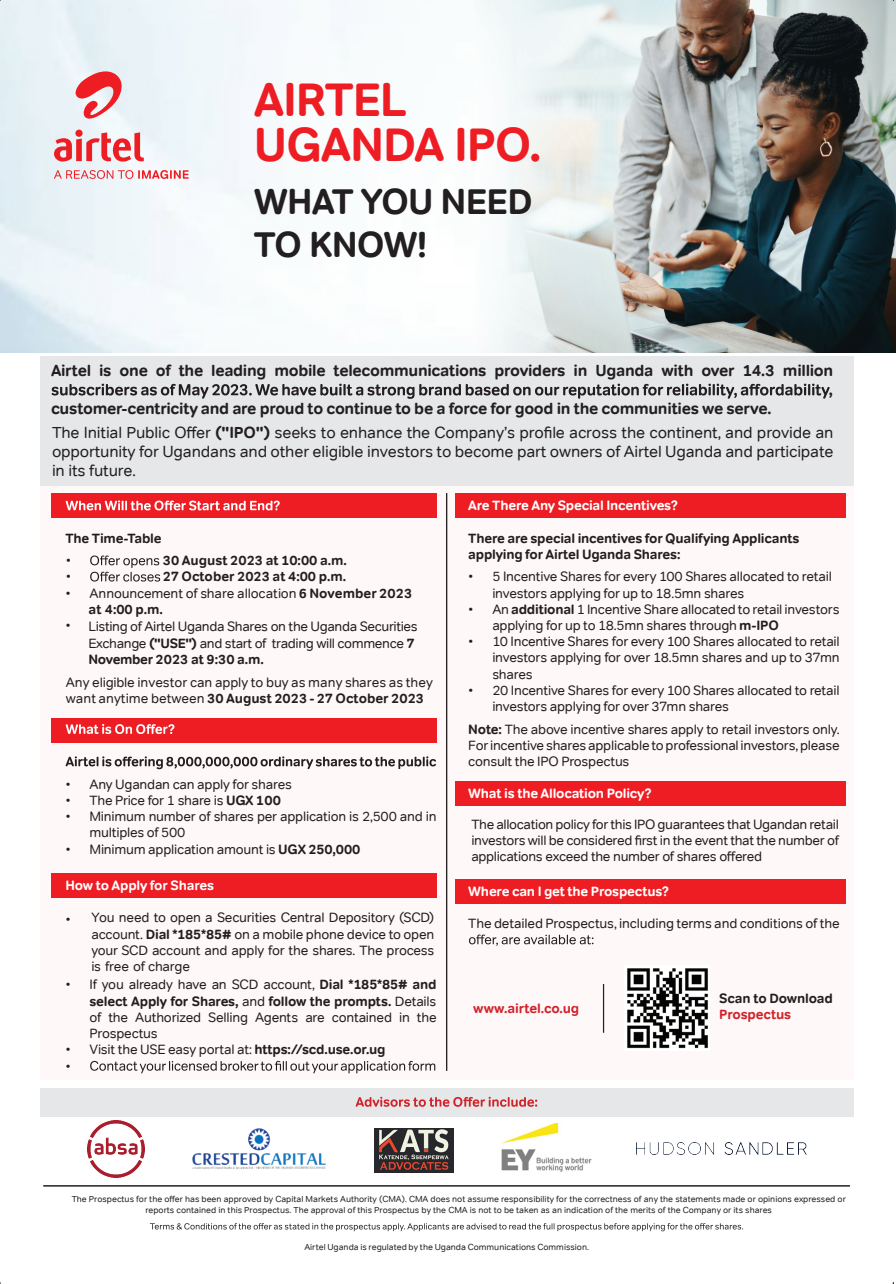
<style>
.page{position:relative;width:896px;height:1284px;background:#fff}
.page>*{position:absolute;margin:0;border:0;box-sizing:border-box;transform-origin:0 0}
.t1{font:700 47.25px/44.8px "Tondo Corp";letter-spacing:-.025em;color:#ee1d23}
.t2{font:700 35.85px/43px "Tondo Corp";letter-spacing:-.025em;color:#231f20}
.t3{font:16.05px/19.2px "Tondo Corp";letter-spacing:-.01em;color:#231f20;text-align:justify}
.t4{font:700 16.05px "Tondo Corp";letter-spacing:-.02em;color:#231f20}
.t5{font:13.5px/16.2px "Tondo Corp";letter-spacing:-.02em;color:#231f20}
.t6{font:700 13.5px/16.2px "Tondo Corp";letter-spacing:-.015em;color:#231f20}
.t7{font:700 13.5px "Tondo Corp";letter-spacing:-.015em;color:#fff}
.t8{font:13.5px/16.2px "Tondo Corp";color:#231f20}
.t9{font:700 13.5px "Tondo Corp";letter-spacing:-.01em;color:#d1232a}
.t10{font:8.7px/10.4px "Tondo Corp";color:#231f20;text-align:center}
.s1{font-weight:700}
.s2{font-style:inherit}
</style>
<div class="page">
<img style="left:475px;top:0;width:421px;height:353px">
<div style="left:40px;top:482px;width:813px;height:597px;background:#fef8f8"></div>
<div style="left:40px;top:1088px;width:813px;height:28px;background:#e6e7e9"></div>
<div style="left:40px;top:356px;width:813px;height:129px;background:#e6e7e9"></div>
<div style="left:51px;top:493px;width:385px;height:24px;background:#ee1d23"></div>
<div style="left:51px;top:718px;width:385px;height:24px;background:#ee1d23"></div>
<div style="left:51px;top:873px;width:385px;height:24px;background:#ee1d23"></div>
<div style="left:455px;top:493px;width:391px;height:24px;background:#ee1d23"></div>
<div style="left:455px;top:781px;width:391px;height:24px;background:#ee1d23"></div>
<div style="left:455px;top:879px;width:391px;height:24px;background:#ee1d23"></div>
<svg style="left:356px;top:1096px;width:181px;height:10px"></svg>
<svg style="left:150px;top:1223px;width:593px;height:8px"></svg>
<svg style="left:66px;top:500px;width:214px;height:10px"></svg>
<svg style="left:90px;top:555px;width:70px;height:26px"></svg>
<svg style="left:66px;top:724px;width:108px;height:10px"></svg>
<svg style="left:66px;top:756px;width:370px;height:13px"></svg>
<svg style="left:90px;top:1061px;width:345px;height:12px"></svg>
<svg style="left:52px;top:383px;width:777px;height:16px"></svg>
<svg style="left:469px;top:934px;width:124px;height:11px"></svg>
<hr style="left:446px;top:493px;width:1px;height:577px;background:#231f20">
<hr style="left:43px;top:1185px;width:807px;height:1px;background:#231f20">
<img style="left:627px;top:968px;width:81px;height:81px">
<svg style="left:54px;top:170px;width:135px;height:9px"></svg>
<svg style="left:54px;top:130px;width:90px;height:32px"></svg>
<svg style="left:75px;top:71px;width:47px;height:48px"></svg>
<hr style="left:603px;top:984px;width:1px;height:48px;background:#231f20">
<img style="left:192px;top:1128px;width:134px;height:41px">
<img style="left:87px;top:1120px;width:57px;height:57px">
<img style="left:501px;top:1123px;width:91px;height:49px">
<img style="left:637px;top:1142px;width:169px;height:13px">
<img style="left:374px;top:1128px;width:79px;height:44px">
<h1 class="t1" style="left:254px;top:77px;width:289px">AIRTEL<br>UGANDA IPO.</h1>
<h2 class="t2" style="left:254px;top:180px;width:280px">WHAT YOU NEED<br>TO KNOW!</h2>
<p class="t4" style="left:51px;top:360px;width:784px">Airtel is one of the leading mobile telecommunications providers in Uganda with over 14.3 million</p>
<p class="t4" style="left:51px;top:399px;width:722px">customer-centricity and are proud to continue to be a force for good in the communities we serve.</p>
<p class="t4" style="left:828px;top:380px;width:6px">,</p>
<p class="t3" style="left:52px;top:423px;width:783px">The Initial Public Offer <span class="s1">("IPO")</span> seeks to enhance the Company’s profile across the continent, and provide an opportunity for Ugandans and other eligible investors to become part owners of Airtel Uganda and participate in its future.</p>
<p class="t6" style="left:65px;top:530px;width:98px">The Time-Table</p>
<p class="t5" style="left:66px;top:552px;width:7px">•</p>
<p class="t6" style="left:163px;top:552px;width:185px">30 August 2023 at 10:00 a.m.</p>
<p class="t5" style="left:66px;top:568px;width:7px">•</p>
<p class="t6" style="left:163px;top:568px;width:185px"><span class="s2">27</span> October 2023 at 4:00 p.m.</p>
<p class="t5" style="left:65px;top:585px;width:7px">•</p>
<p class="t5" style="left:65px;top:617px;width:7px">•</p>
<p class="t5" style="left:89px;top:584px;width:325px;line-height:16.6px">Announcement of share allocation <span class="s1">6 Novem</span><span class="s1">ber 2023 at 4:00 p.m.</span></p>
<p class="t5" style="left:89px;top:618px;width:331px;line-height:16.6px">Listing of Airtel Uganda Shares on the Uganda Securities<br>Exchange <span class="s1">("USE")</span> and start of trading will commence <span class="s1">7<br>November</span> <span class="s1">2023 at 9:30 a.m.</span></p>
<p class="t8" style="left:66px;top:674px;width:368px">Any eligible investor can apply to buy as many shares as they want anytime between <span class="s1">30 August 2023 -</span> <span class="s1">27</span> <span class="s1">October 2023</span></p>
<p class="t5" style="left:65px;top:776px;width:228px">• Any Ugandan can apply for shares</p>
<p class="t5" style="left:65px;top:792px;width:217px">• The Price for 1 share is <span class="s1">UGX 100</span></p>
<p class="t5" style="left:89px;top:808px;width:349px;text-indent:-24px">• Minimum number of shares per application is 2,500 and in multiples of 500</p>
<p class="t5" style="left:65px;top:841px;width:297px">• Minimum application amount is <span class="s1">UGX 250,000</span></p>
<p class="t7" style="left:65px;top:877px;width:150px">How to Apply for Shares</p>
<p class="t5" style="left:65px;top:911px;width:7px">•</p>
<p class="t5" style="left:91px;top:909px;width:344px;text-align:justify">You need to open a Securities Central Depository (SCD) account. <span class="s1">Dial *185*85#</span> on a mobile phone device to open your SCD account and apply for the shares. The process is free of charge</p>
<p class="t5" style="left:89px;top:976px;width:349px;text-align:justify">If you already have an SCD account, <span class="s1">Dial *185*85# and select Apply for Shares,</span> and <span class="s1">follow the prompts.</span> Details of the Authorized Selling Agents are contained in the Prospectus</p>
<p class="t5" style="left:65px;top:1041px;width:322px">• Visit the USE easy portal at: <span class="s1">https://scd.use.or.ug </span>•</p>
<p class="t5" style="left:65px;top:976px;width:7px">•</p>
<p class="t7" style="left:468px;top:497px;width:211px">Are There Any Special Incentives?</p>
<p class="t6" style="left:468px;top:530px;width:333px">There are special incentives for Qualifying Applicants applying for Airtel Uganda Shares:</p>
<p class="t5" style="left:492px;top:568px;width:341px;text-indent:-24px">• 5 Incentive Shares for every 100 Shares allocated to retail investors applying for up to 18.5mn shares</p>
<p class="t5" style="left:492px;top:601px;width:349px;text-indent:-24px">• An <span class="s1">additional</span> 1 Incentive Share allocated to retail investors applying for up to 18.5mn shares through <span class="s1">m-IPO</span></p>
<p class="t5" style="left:492px;top:633px;width:349px;text-align:justify;text-indent:-24px">• 10 Incentive Shares for every 100 Shares allocated to retail investors applying for over 18.5mn shares and up to 37mn shares</p>
<p class="t5" style="left:492px;top:682px;width:349px;text-indent:-24px">• 20 Incentive Shares for every 100 Shares allocated to retail investors applying for over 37mn shares</p>
<p class="t5" style="left:468px;top:721px;width:373px;text-align:justify"><span class="s1">Note:</span> The above incentive shares apply to retail investors only.<br>For incentive shares applicable to professional investors, please consult the IPO Prospectus</p>
<p class="t7" style="left:468px;top:785px;width:185px">What is the Allocation Policy?</p>
<p class="t5" style="left:471px;top:816px;width:369px;text-align:justify">The allocation policy for this IPO guarantees that Ugandan retail investors will be considered first in the event that the number of applications exceed the number of shares offered</p>
<p class="t7" style="left:468px;top:882px;width:202px">Where can I get the Prospectus?</p>
<p class="t5" style="left:468px;top:915px;width:373px">The detailed Prospectus, including terms and conditions of the</p>
<p class="t9" style="left:473px;top:999px;width:107px">www.airtel.co.ug</p>
<p class="t6" style="left:719px;top:990px;width:115px">Scan to Download</p>
<p class="t9" style="left:719px;top:1006px;width:74px">Prospectus</p>
<p class="t10" style="left:72px;top:1194px;width:775px">The Prospectus for the offer has been approved by Capital Markets Authority (CMA). CMA does not assume responsibility for the correctness of any the statements made or opinions expressed or reports contained in this Prospectus. The approval of this Prospectus by the CMA is not to be taken as an indication of the merits of the Company or its shares</p>
<p class="t10" style="left:304px;top:1242px;width:286px">Airtel Uganda is regulated by the Uganda Communications Commission.</p>
</div>
